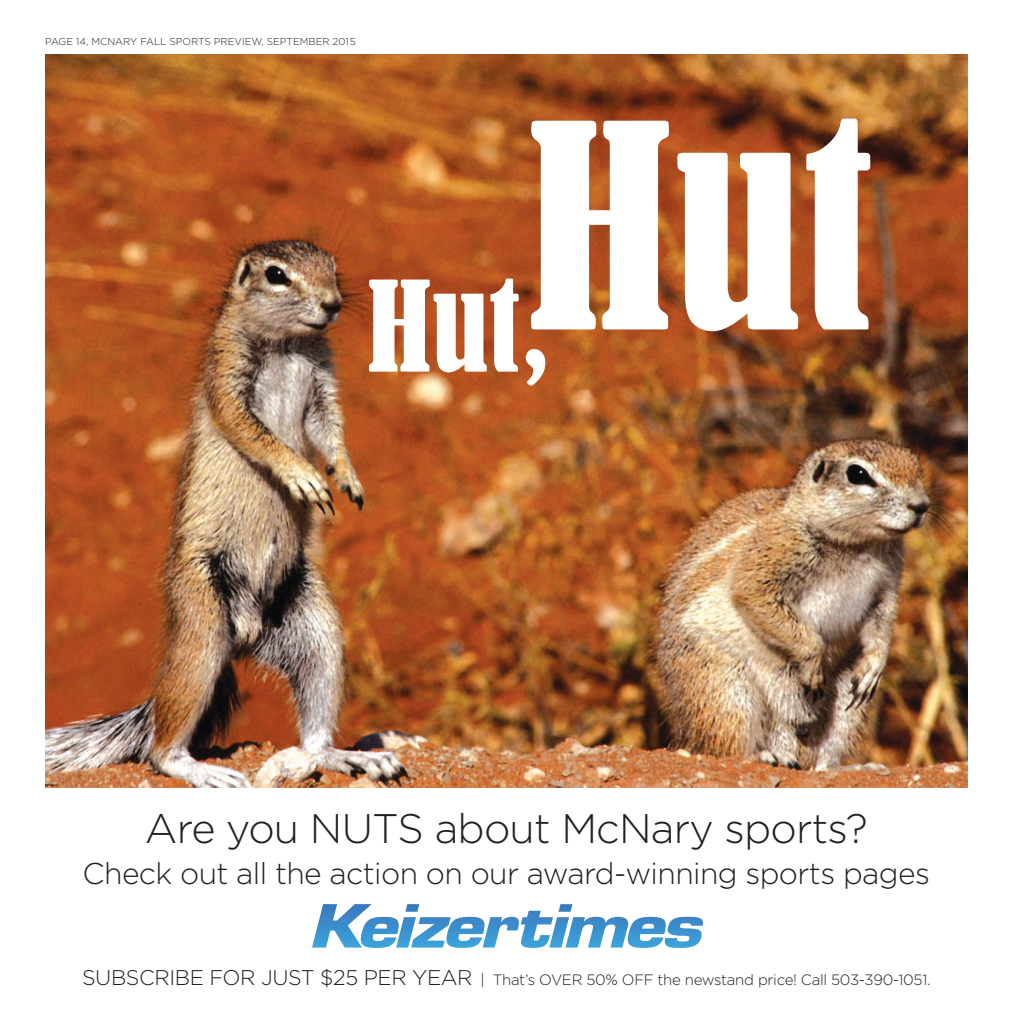
<style>
.page{position:relative;width:1013px;height:1035px;background:#fff}
.page>*{position:absolute;margin:0;border:0;box-sizing:border-box;transform-origin:0 0}
.t1{font:condensed 264.88px "Bernard";color:#fff}
.t2{font:condensed 116.88px "Bernard";color:#fff}
.t3{font:300 41.25px "Gotham";letter-spacing:-.02em;color:#231f20}
.t4{font:300 30px "Gotham";letter-spacing:-.02em;color:#231f20}
.t5{font:300 15px "Gotham";letter-spacing:-.02em;color:#231f20}
.t6{font:300 10px "Gotham";color:#231f20}
.s1{font-size:21.25px}
</style>
<div class="page">
<img style="left:45px;top:55px;width:922px;height:732px">
<svg style="left:312px;top:904px;width:392px;height:44px"></svg>
<p class="t6" style="left:45px;top:36px;width:312px">PAGE 14, MCNARY FALL SPORTS PREVIEW, SEPTEMBER 2015</p>
<h1 class="t1" style="left:526px;top:74px;width:349px">Hut</h1>
<h2 class="t2" style="left:367px;top:259px;width:185px">Hut,</h2>
<h3 class="t3" style="left:145px;top:806px;width:724px">Are you NUTS about McNary sports?</h3>
<h3 class="t4" style="left:83px;top:857px;width:848px">Check out all the action on our award-winning sports pages</h3>
<p class="t5" style="left:82px;top:971px;width:849px"><span class="s1">SUBSCRIBE FOR JUST $25 PER YEAR</span> | That’s OVER 50% OFF the newstand price! Call 503-390-1051.</p>
</div>
